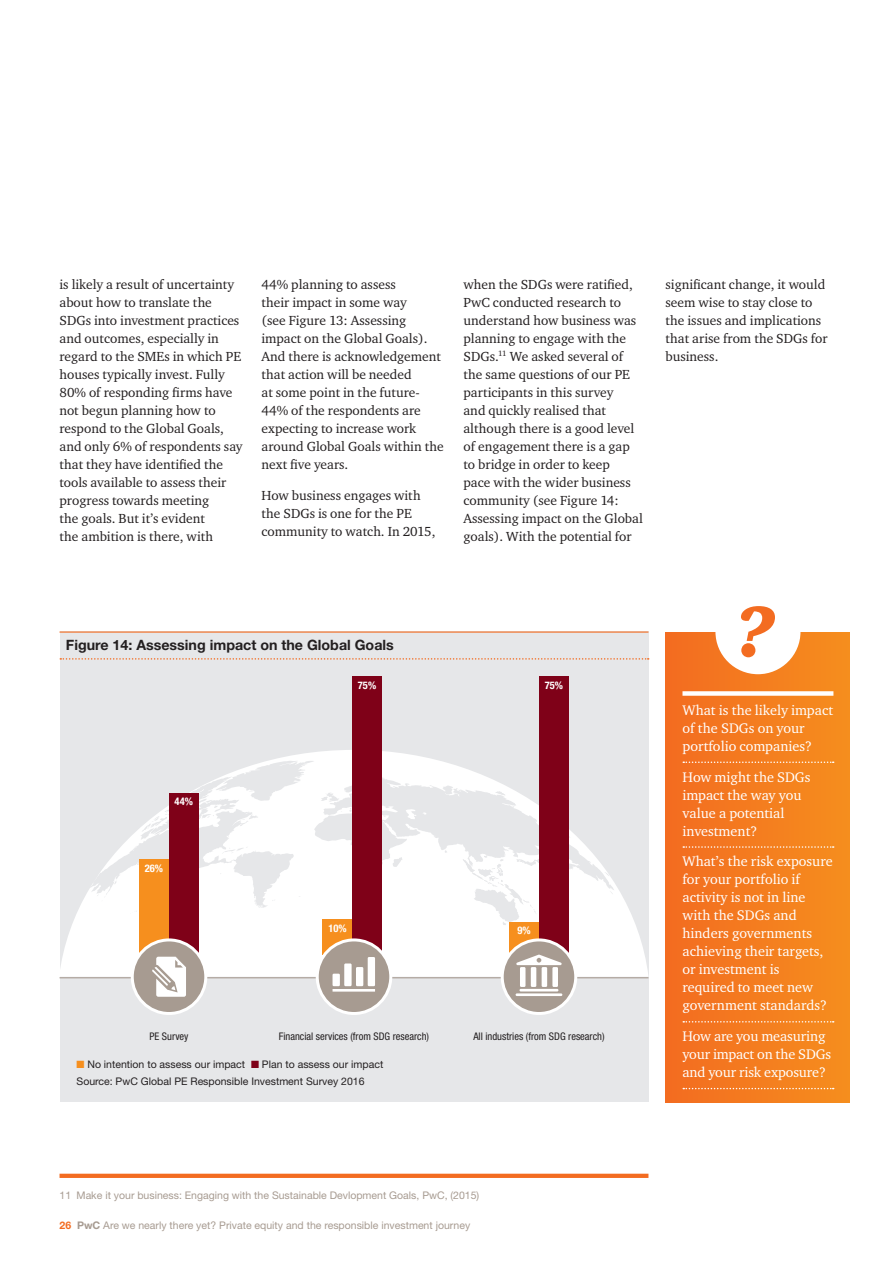
<style>
.page{position:relative;width:893px;height:1263px;background:#fff}
.page>*{position:absolute;margin:0;border:0;box-sizing:border-box;transform-origin:0 0}
.t1{font:14.25px/18px "Charter ITC";color:#fff}
.t2{font:700 14.25px "Helvetica Neue";color:#231f20}
.t3{font:13.5px/18px "Charter ITC";color:#231f20}
.t4{font:10.5px "Helvetica Neue";color:#a79b91}
.t5{font:10.5px/16.8px "Helvetica Neue";color:#231f20}
.t6{font:condensed 10.5px "Helvetica Neue";color:#231f20}
.t7{font:700 condensed 10.5px "Helvetica Neue";color:#fff}
.s1{color:#f68f1e}
.s2{color:#7f0118}
.s3{font-weight:700;color:#f36c21}
.s4{font-weight:700}
</style>
<div class="page">
<div style="left:60px;top:631px;width:588px;height:471px;background:#e6e7e9"></div>
<svg style="left:60px;top:750px;width:588px;height:227px;fill:#fff"></svg>
<svg style="left:90px;top:761px;width:524px;height:164px"></svg>
<div style="left:665px;top:632px;width:185px;height:471px;background:linear-gradient(to right,#f36b21,#f58e1e)"></div>
<div style="left:715px;top:589px;width:85px;height:85px;background:#fff;border-radius:50%"></div>
<svg style="left:741px;top:606px;width:34px;height:51px"></svg>
<div style="left:682px;top:691px;width:151px;height:5px;background:#fff"></div>
<svg style="left:683px;top:761px;width:151px;height:2px"></svg>
<svg style="left:683px;top:846px;width:151px;height:2px"></svg>
<svg style="left:683px;top:1021px;width:151px;height:1px"></svg>
<svg style="left:683px;top:1088px;width:151px;height:1px"></svg>
<hr style="left:60px;top:1174px;width:588px;height:4px;background:#f36c21">
<hr style="left:60px;top:631px;width:588px;height:2px;background:#f36c21">
<svg style="left:60px;top:658px;width:589px;height:2px"></svg>
<hr style="left:60px;top:977px;width:588px;height:1px;background:#a79b91">
<div style="left:169px;top:793px;width:30px;height:161px;background:#7f0118"></div>
<div style="left:139px;top:859px;width:30px;height:95px;background:#f68f1e"></div>
<div style="left:352px;top:676px;width:30px;height:278px;background:#7f0118"></div>
<div style="left:323px;top:919px;width:29px;height:35px;background:#f68f1e"></div>
<div style="left:539px;top:676px;width:30px;height:278px;background:#7f0118"></div>
<div style="left:509px;top:922px;width:30px;height:32px;background:#f68f1e"></div>
<div style="left:132px;top:940px;width:74px;height:73px;background:#a79b91;border-radius:50%"></div>
<div style="left:131px;top:938px;width:76px;height:77px;border:3px solid #fff;border-radius:50%"></div>
<div style="left:317px;top:940px;width:74px;height:73px;background:#a79b91;border-radius:50%"></div>
<div style="left:316px;top:938px;width:76px;height:77px;border:3px solid #fff;border-radius:50%"></div>
<div style="left:502px;top:940px;width:74px;height:73px;background:#a79b91;border-radius:50%"></div>
<div style="left:501px;top:938px;width:76px;height:77px;border:3px solid #fff;border-radius:50%"></div>
<svg style="left:152px;top:957px;width:34px;height:40px"></svg>
<svg style="left:333px;top:957px;width:42px;height:34px"></svg>
<svg style="left:516px;top:954px;width:46px;height:42px"></svg>
<p class="t3" style="left:60px;top:275px;width:185px">is likely a result of uncertainty about how to translate the<br>SDGs into investment practices and outcomes, especially in regard to the SMEs in which PE houses typically invest. Fully<br>80% of responding firms have not begun planning how to respond to the Global Goals, and only 6% of respondents say that they have identified the tools available to assess their progress towards meeting<br>the goals. But it’s evident<br>the ambition is there, with</p>
<p class="t3" style="left:262px;top:275px;width:184px">44% planning to assess<br>their impact in some way<br>(see Figure 13: Assessing impact on the Global Goals).<br>And there is acknowledgement that action will be needed<br>at some point in the future-<br>44% of the respondents are expecting to increase work around Global Goals within the next five years.</p>
<p class="t3" style="left:262px;top:486px;width:175px">How business engages with the SDGs is one for the PE community to watch. In 2015,</p>
<p class="t3" style="left:463px;top:275px;width:181px">when the SDGs were ratified,<br>PwC conducted research to understand how business was planning to engage with the<br>SDGs.<sup>11</sup> We asked several of the same questions of our PE participants in this survey<br>and quickly realised that although there is a good level of engagement there is a gap to bridge in order to keep<br>pace with the wider business community (see Figure 14:<br>Assessing impact on the Global goals). With the potential for</p>
<p class="t3" style="left:665px;top:275px;width:164px">significant change, it would seem wise to stay close to the issues and implications that arise from the SDGs for business.</p>
<p class="t2" style="left:66px;top:636px;width:329px">Figure 14: Assessing impact on the Global Goals</p>
<p class="t7" style="left:175px;top:795px;width:20px">44%</p>
<p class="t7" style="left:145px;top:862px;width:20px">26%</p>
<p class="t7" style="left:358px;top:678px;width:20px">75%</p>
<p class="t7" style="left:545px;top:678px;width:20px">75%</p>
<p class="t7" style="left:328px;top:922px;width:20px">10%</p>
<p class="t7" style="left:517px;top:924px;width:15px">9%</p>
<p class="t6" style="left:149px;top:1030px;width:41px">PE Survey</p>
<p class="t6" style="left:279px;top:1030px;width:152px">Financial services (from SDG research)</p>
<p class="t6" style="left:473px;top:1030px;width:133px">All industries (from SDG research)</p>
<p class="t5" style="left:77px;top:1056px;width:308px"><span class="s1">■</span> No intention to assess our impact <span class="s2">■</span> Plan to assess our impact<br>Source: PwC Global PE Responsible Investment Survey 2016</p>
<p class="t4" style="left:60px;top:1189px;width:421px">11 Make it your business: Engaging with the Sustainable Devlopment Goals, PwC, (2015)</p>
<p class="t4" style="left:60px;top:1219px;width:412px"><span class="s3">26</span> <span class="s4">PwC</span> Are we nearly there yet? Private equity and the responsible investment journey</p>
<p class="t1" style="left:682px;top:701px;width:152px">What is the likely impact of the SDGs on your portfolio companies?</p>
<p class="t1" style="left:682px;top:767px;width:130px">How might the SDGs impact the way you value a potential investment?</p>
<p class="t1" style="left:682px;top:852px;width:152px">What’s the risk exposure for your portfolio if activity is not in line with the SDGs and hinders governments achieving their targets, or investment is required to meet new government standards?</p>
<p class="t1" style="left:682px;top:1027px;width:150px">How are you measuring your impact on the SDGs and your risk exposure?</p>
</div>
